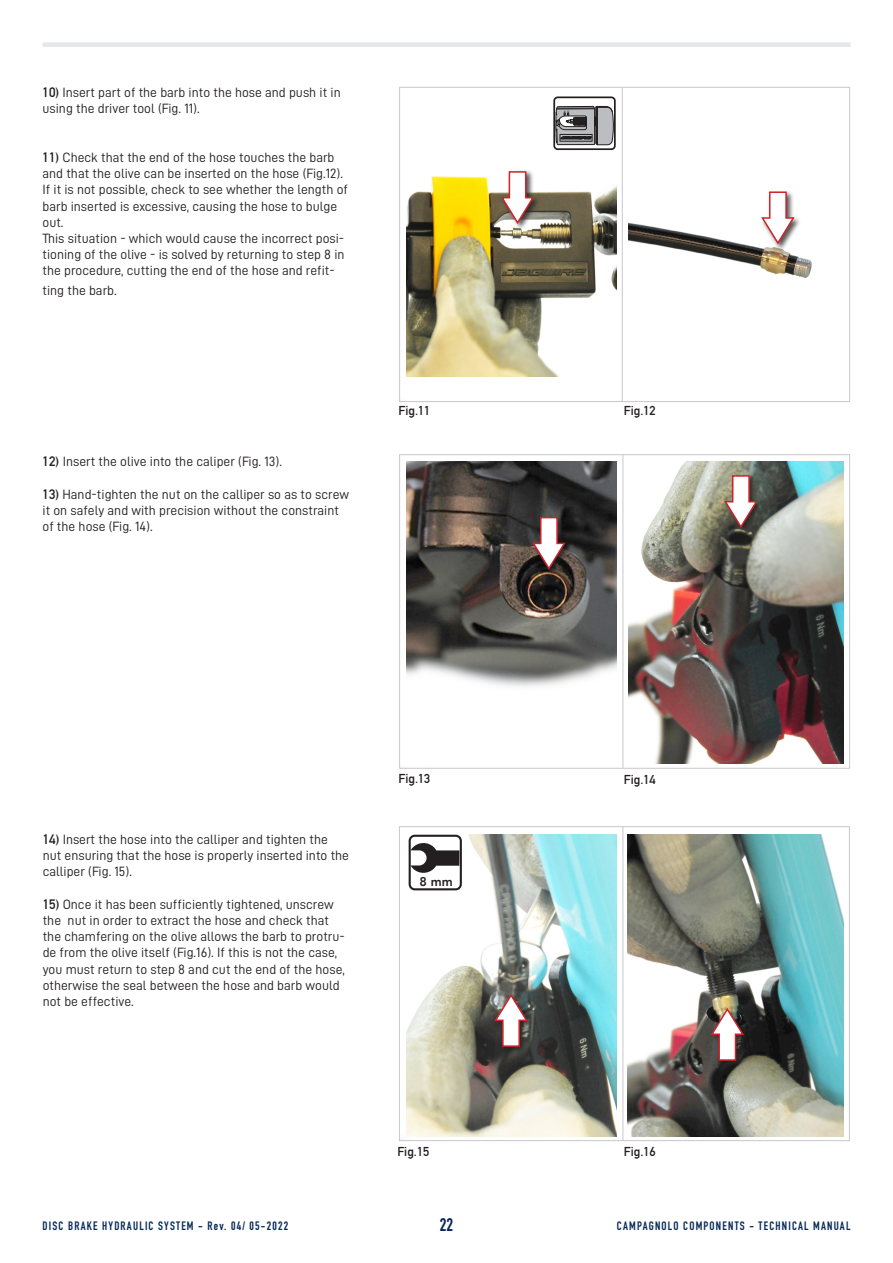
<style>
.page{position:relative;width:893px;height:1263px;background:#fff}
.page>*{position:absolute;margin:0;border:0;box-sizing:border-box;transform-origin:0 0}
.t1{font:700 18px "DIN Condensed";color:#022656}
.Normale{font:13.5px/16.2px "D DIN";color:#231f20}
.t2{font:700 12.75px "DIN Alternate";color:#231f20}
.t3{font:800 12.6px "Avenir";color:#231f20}
.t4{font:700 12px "DIN Condensed";letter-spacing:.1em;color:#022656}
.s1{font-family:"DIN Alternate";font-weight:700}
</style>
<div class="page">
<div style="left:43px;top:42px;width:808px;height:5px;background:#e6e7e9"></div>
<div style="left:399px;top:87px;width:451px;height:315px;border:1px solid #c7c8ca"></div>
<img style="left:406px;top:145px;width:210px;height:232px">
<hr style="left:622px;top:88px;width:1px;height:314px;background:#c7c8ca">
<img style="left:628px;top:222px;width:184px;height:57px">
<svg style="left:556px;top:106px;width:57px;height:39px;background:#878689"></svg>
<div style="left:553px;top:96px;width:63px;height:54px;border:2px solid #231f20;border-radius:3px"></div>
<img style="left:616px;top:479px;width:228px;height:287px">
<div style="left:399px;top:454px;width:451px;height:314px;border:1px solid #c7c8ca"></div>
<img style="left:406px;top:462px;width:210px;height:225px">
<hr style="left:623px;top:454px;width:1px;height:314px;background:#c7c8ca">
<img style="left:628px;top:462px;width:215px;height:301px">
<img style="left:406px;top:850px;width:438px;height:289px">
<div style="left:399px;top:826px;width:451px;height:315px;border:1px solid #c7c8ca"></div>
<img style="left:406px;top:835px;width:210px;height:301px">
<hr style="left:623px;top:827px;width:1px;height:314px;background:#c7c8ca">
<img style="left:628px;top:835px;width:215px;height:301px">
<div style="left:406px;top:832px;width:58px;height:61px;background:#fff"></div>
<svg style="left:412px;top:843px;width:47px;height:30px"></svg>
<div style="left:409px;top:835px;width:53px;height:55px;border:2px solid #231f20;border-radius:5px"></div>
<div style="left:500px;top:169px;width:41px;height:62px;background:#231f20;opacity:.75"></div>
<svg style="left:499px;top:170px;width:37px;height:56px"></svg>
<div style="left:760px;top:190px;width:42px;height:61px;background:#231f20;opacity:.75"></div>
<svg style="left:760px;top:191px;width:36px;height:55px"></svg>
<div style="left:532px;top:515px;width:41px;height:62px;background:#231f20;opacity:.75"></div>
<svg style="left:531px;top:516px;width:36px;height:55px"></svg>
<div style="left:723px;top:473px;width:42px;height:62px;background:#231f20;opacity:.75"></div>
<svg style="left:723px;top:474px;width:36px;height:56px"></svg>
<div style="left:493px;top:993px;width:42px;height:61px;background:#231f20;opacity:.75"></div>
<svg style="left:493px;top:992px;width:36px;height:55px"></svg>
<div style="left:709px;top:1007px;width:42px;height:61px;background:#231f20;opacity:.75"></div>
<svg style="left:709px;top:1006px;width:36px;height:55px"></svg>
<p class="Normale" style="left:43px;top:84px;width:300px"><span class="s1">10)</span> Insert part of the barb into the hose and push it in using the driver tool (Fig. 11).</p>
<p class="Normale" style="left:43px;top:149px;width:302px"><span class="s1">11)</span> Check that the end of the hose touches the barb and that the olive can be inserted on the hose (Fig.12).</p>
<p class="Normale" style="left:43px;top:181px;width:307px">If it is not possible, check to see whether the length of barb inserted is excessive, causing the hose to bulge out.</p>
<p class="Normale" style="left:43px;top:230px;width:304px;text-align:justify">This situation - which would cause the incorrect posi&shy;tioning of the olive - is solved by returning to step 8 in the procedure, cutting the end of the hose and refit-</p>
<p class="Normale" style="left:43px;top:282px;width:76px">ting the barb.</p>
<p class="Normale" style="left:43px;top:453px;width:241px"><span class="s1">12)</span> Insert the olive into the caliper (Fig. 13).</p>
<p class="Normale" style="left:43px;top:486px;width:308px"><span class="s1">13)</span> Hand-tighten the nut on the calliper so as to screw it on safely and with precision without the constraint of the hose (Fig. 14).</p>
<p class="t2" style="left:399px;top:401px;width:33px">Fig.11</p>
<p class="t2" style="left:624px;top:401px;width:33px">Fig.12</p>
<p class="Normale" style="left:43px;top:831px;width:308px"><span class="s1">14)</span> Insert the hose into the calliper and tighten the nut ensuring that the hose is properly inserted into the calliper (Fig. 15).</p>
<p class="Normale" style="left:43px;top:896px;width:304px"><span class="s1">15)</span> Once it has been sufficiently tightened, unscrew the nut in order to extract the hose and check that the chamfering on the olive allows the barb to protru&shy;de from the olive itself (Fig.16). If this is not the case, you must return to step 8 and cut the end of the hose, otherwise the seal between the hose and barb would not be effective.</p>
<p class="t2" style="left:399px;top:768px;width:33px">Fig.13</p>
<p class="t2" style="left:624px;top:770px;width:33px">Fig.14</p>
<p class="t3" style="left:420px;top:874px;width:35px">8 mm</p>
<p class="t2" style="left:397px;top:1142px;width:33px">Fig.15</p>
<p class="t2" style="left:624px;top:1142px;width:33px">Fig.16</p>
<p class="t4" style="left:43px;top:1217px;width:247px">DISC BRAKE HYDRAULIC SYSTEM - Rev. 04/ 05-2022</p>
<h1 class="t1" style="left:440px;top:1213px;width:15px">22</h1>
<p class="t4" style="left:617px;top:1217px;width:235px">CAMPAGNOLO COMPONENTS - TECHNICAL MANUAL</p>
</div>
